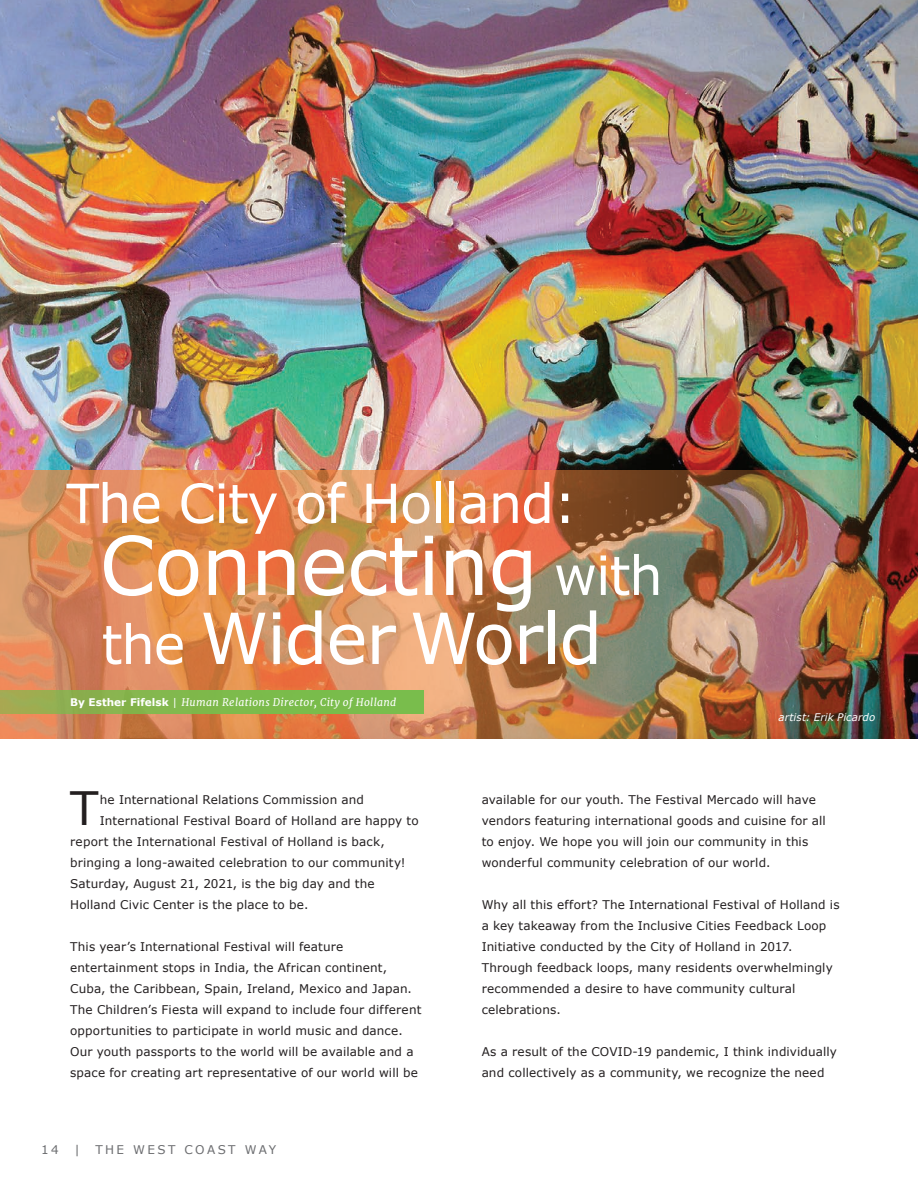
<style>
.page{position:relative;width:918px;height:1188px;background:#fff}
.page>*{position:absolute;margin:0;border:0;box-sizing:border-box;transform-origin:0 0}
.t1{font:81px "Verdana";letter-spacing:-.01em;color:#fff}
.t2{font:70.5px "Verdana";letter-spacing:-.02em;color:#fff}
.t3{font:54px "Verdana";letter-spacing:-.02em;color:#fff}
.body_text_Drop_Cap{font:46.05px "Verdana";color:#231f20}
.body_text_Drop_Cap-2{font:12px/21px "Verdana";letter-spacing:.01em;color:#231f20}
.t4{font:12px "Verdana";letter-spacing:.2em;color:#6c6d70}
.t5{font:italic 10.5px "Merriweather";letter-spacing:.03em;color:#fff}
.t6{font:italic 10.5px "Verdana";letter-spacing:.005em;color:#fff}
.s1{font-size:54px}
.s2{font-family:"Verdana";font-weight:700;font-style:normal}
.s3{font-family:"Verdana";font-style:normal}
</style>
<div class="page">
<img style="left:0;top:0;width:918px;height:470px">
<img style="left:0;top:470px;width:918px;height:269px">
<svg style="left:0;top:690px;width:424px;height:23px;background:#83b64d"></svg>
<p class="t3" style="left:66px;top:469px;width:512px">The City of Holland:</p>
<p class="t1" style="left:100px;top:514px;width:565px">Connecting <span class="s1">with</span></p>
<p class="t2" style="left:102px;top:593px;width:502px"><span class="s1">the</span> Wider World</p>
<p class="t5" style="left:70px;top:696px;width:328px"><span class="s2">By Esther Fifelsk</span> <span class="s3">|</span> Human Relations Director, City of Holland</p>
<p class="body_text_Drop_Cap" style="left:70px;top:779px;width:30px">T</p>
<p class="body_text_Drop_Cap-2" style="left:100px;top:789px;width:266px">he International Relations Commission and</p>
<p class="body_text_Drop_Cap-2" style="left:100px;top:810px;width:320px">International Festival Board of Holland are happy to</p>
<p class="body_text_Drop_Cap-2" style="left:70px;top:831px;width:316px">report the International Festival of Holland is back,</p>
<p class="body_text_Drop_Cap-2" style="left:70px;top:852px;width:337px">bringing a long-awaited celebration to our community!</p>
<p class="body_text_Drop_Cap-2" style="left:70px;top:873px;width:306px">Saturday, August 21, 2021, is the big day and the</p>
<p class="body_text_Drop_Cap-2" style="left:70px;top:894px;width:240px">Holland Civic Center is the place to be.</p>
<p class="body_text_Drop_Cap-2" style="left:70px;top:936px;width:353px">This year’s International Festival will feature entertainment stops in India, the African continent, Cuba, the Caribbean, Spain, Ireland, Mexico and Japan.<br>The Children’s Fiesta will expand to include four different opportunities to participate in world music and dance.<br>Our youth passports to the world will be available and a space for creating art representative of our world will be</p>
<p class="t4" style="left:41px;top:1142px;width:19px">14</p>
<p class="t4" style="left:74px;top:1142px;width:7px">|</p>
<p class="t4" style="left:95px;top:1142px;width:182px">THE WEST COAST WAY</p>
<p class="t6" style="left:779px;top:710px;width:98px">artist: Erik Picardo</p>
<p class="body_text_Drop_Cap-2" style="left:482px;top:789px;width:346px">available for our youth. The Festival Mercado will have vendors featuring international goods and cuisine for all to enjoy. We hope you will join our community in this wonderful community celebration of our world.</p>
<p class="body_text_Drop_Cap-2" style="left:482px;top:894px;width:360px">Why all this effort? The International Festival of Holland is a key takeaway from the Inclusive Cities Feedback Loop Initiative conducted by the City of Holland in 2017.<br>Through feedback loops, many residents overwhelmingly recommended a desire to have community cultural celebrations.</p>
<p class="body_text_Drop_Cap-2" style="left:482px;top:1041px;width:357px">As a result of the COVID-19 pandemic, I think individually and collectively as a community, we recognize the need</p>
</div>
